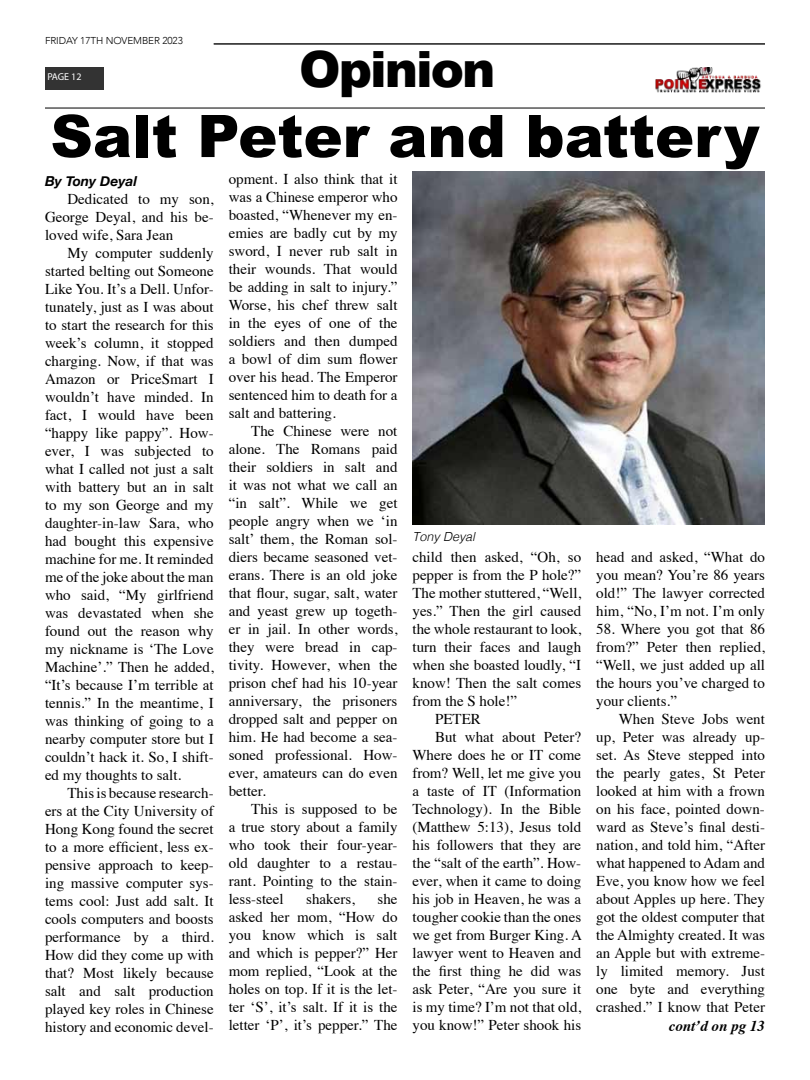
<style>
.page{position:relative;width:810px;height:1080px;background:#fff}
.page>*{position:absolute;margin:0;border:0;box-sizing:border-box;transform-origin:0 0}
.t1{font:900 58.75px "Arial";color:#000}
.t2{font:900 50px "Arial";letter-spacing:-.04em;color:#000}
.t3{font:15px/18px "Times";color:#000;text-align:justify}
.t4{font:italic 700 15px "Times";color:#000}
.t5{font:italic 700 13.75px "Helvetica Neue";color:#000}
.t6{font:italic 300 12.5px "Helvetica";color:#000}
.t7{font:300 10px "Avenir";letter-spacing:-.01em;color:#000}
.t8{font:10px "Myriad Pro";letter-spacing:-.005em;color:#fff}
</style>
<div class="page">
<div style="left:45px;top:67px;width:58px;height:22px;background:#333"></div>
<img style="left:656px;top:67px;width:105px;height:25px">
<hr style="left:45px;top:107px;width:720px;height:2px;background:#333">
<hr style="left:214px;top:43px;width:551px;height:2px;background:#333">
<img style="left:412px;top:172px;width:353px;height:352px">
<p class="t7" style="left:45px;top:34px;width:139px">FRIDAY 17TH NOVEMBER 2023</p>
<p class="t8" style="left:47px;top:71px;width:36px">PAGE 12</p>
<h2 class="t2" style="left:299px;top:33px;width:198px">Opinion</h2>
<h1 class="t1" style="left:50px;top:93px;width:711px">Salt Peter and battery</h1>
<p class="t5" style="left:45px;top:171px;width:93px">By Tony Deyal</p>
<p class="t3" style="left:45px;top:189px;width:170px;text-indent:22px">Dedicated to my son, George Deyal, and his be&shy;loved wife, Sara Jean</p>
<p class="t3" style="left:45px;top:243px;width:170px;text-indent:22px">My computer suddenly started belting out Someone Like You. It’s a Dell. Unfor&shy;tunately, just as I was about to start the research for this week’s column, it stopped charging. Now, if that was Amazon or PriceSmart I wouldn’t have minded. In fact, I would have been “happy like pappy”. How&shy;ever, I was subjected to what I called not just a salt with battery but an in salt to my son George and my daughter-in-law Sara, who had bought this expensive machine for me. It reminded me of the joke about the man who said, “My girlfriend was devastated when she found out the reason why my nickname is ‘The Love Machine’.” Then he added, “It’s because I’m terrible at tennis.” In the meantime, I was thinking of going to a nearby computer store but I couldn’t hack it. So, I shift&shy;ed my thoughts to salt.</p>
<p class="t3" style="left:45px;top:783px;width:170px;text-indent:22px">This is because research&shy;ers at the City University of Hong Kong found the secret to a more efficient, less ex&shy;pensive approach to keep&shy;ing massive computer sys&shy;tems cool: Just add salt. It cools computers and boosts performance by a third.<br>How did they come up with that? Most likely because salt and salt production played key roles in Chinese history and economic devel-</p>
<p class="t3" style="left:229px;top:169px;width:170px">opment. I also think that it was a Chinese emperor who boasted, “Whenever my en&shy;emies are badly cut by my sword, I never rub salt in their wounds. That would be adding in salt to injury.” Worse, his chef threw salt in the eyes of one of the soldiers and then dumped a bowl of dim sum flower over his head. The Emperor sentenced him to death for a salt and battering.</p>
<p class="t3" style="left:229px;top:421px;width:170px;text-indent:22px">The Chinese were not alone. The Romans paid their soldiers in salt and it was not what we call an “in salt”. While we get people angry when we ‘in salt’ them, the Roman sol&shy;diers became seasoned vet&shy;erans. There is an old joke that flour, sugar, salt, water and yeast grew up togeth&shy;er in jail. In other words, they were bread in cap&shy;tivity. However, when the prison chef had his 10-year anniversary, the prisoners dropped salt and pepper on him. He had become a sea&shy;soned professional. How&shy;ever, amateurs can do even better.</p>
<p class="t3" style="left:229px;top:799px;width:170px;text-indent:22px">This is supposed to be a true story about a family who took their four-year&shy;old daughter to a restau&shy;rant. Pointing to the stain&shy;less-steel</p>
<p class="t3" style="left:229px;top:889px;width:170px;text-indent:149px">she asked her mom, “How do you know which is salt and which is pepper?” Her mom replied, “Look at the holes on top. If it is the let&shy;ter ‘S’, it’s salt. If it is the letter ‘P’, it’s pepper.” The</p>
<p class="t3" style="left:306px;top:889px;width:50px">shakers,</p>
<p class="t6" style="left:412px;top:526px;width:64px">Tony Deyal</p>
<p class="t3" style="left:412px;top:547px;width:170px">child then asked, “Oh, so</p>
<p class="t3" style="left:412px;top:565px;width:170px">pepper is from the P hole?”</p>
<p class="t3" style="left:412px;top:583px;width:170px">The mother stuttered, “Well,</p>
<p class="t3" style="left:412px;top:601px;width:170px">yes.” Then the girl caused</p>
<p class="t3" style="left:412px;top:619px;width:170px">the whole restaurant to look,</p>
<p class="t3" style="left:412px;top:637px;width:170px">turn their faces and laugh</p>
<p class="t3" style="left:412px;top:655px;width:170px">when she boasted loudly, “I</p>
<p class="t3" style="left:412px;top:673px;width:170px">know! Then the salt comes</p>
<p class="t3" style="left:412px;top:691px;width:106px">from the S hole!”</p>
<p class="t3" style="left:435px;top:709px;width:47px">PETER</p>
<p class="t3" style="left:435px;top:727px;width:148px">But what about Peter?</p>
<p class="t3" style="left:412px;top:745px;width:170px">Where does he or IT come</p>
<p class="t3" style="left:412px;top:763px;width:170px">from? Well, let me give you</p>
<p class="t3" style="left:412px;top:781px;width:170px">a taste of IT (Information</p>
<p class="t3" style="left:412px;top:799px;width:170px">Technology). In the Bible</p>
<p class="t3" style="left:412px;top:817px;width:170px">(Matthew 5:13), Jesus told</p>
<p class="t3" style="left:412px;top:835px;width:170px">his followers that they are</p>
<p class="t3" style="left:412px;top:853px;width:170px">the “salt of the earth”. How-</p>
<p class="t3" style="left:412px;top:871px;width:170px">ever, when it came to doing</p>
<p class="t3" style="left:412px;top:889px;width:170px">his job in Heaven, he was a</p>
<p class="t3" style="left:412px;top:907px;width:170px">tougher cookie than the ones</p>
<p class="t3" style="left:412px;top:925px;width:171px">we get from Burger King. A</p>
<p class="t3" style="left:412px;top:943px;width:170px">lawyer went to Heaven and</p>
<p class="t3" style="left:412px;top:961px;width:170px">the first thing he did was</p>
<p class="t3" style="left:412px;top:979px;width:170px">ask Peter, “Are you sure it</p>
<p class="t3" style="left:412px;top:997px;width:170px">is my time? I’m not that old,</p>
<p class="t3" style="left:412px;top:1015px;width:170px">you know!” Peter shook his</p>
<p class="t3" style="left:596px;top:547px;width:170px">head and asked, “What do you mean? You’re 86 years old!” The lawyer corrected him, “No, I’m not. I’m only</p>
<p class="t3" style="left:596px;top:619px;width:170px">58. Where you got that 86 from?” Peter then replied, “Well, we just added up all the hours you’ve charged to your clients.”</p>
<p class="t3" style="left:596px;top:709px;width:170px;text-indent:22px">When Steve Jobs went up, Peter was already up&shy;set. As Steve stepped into the pearly gates, St Peter looked at him with a frown on his face, pointed down&shy;ward as Steve’s final desti&shy;nation, and told him, “After what happened to Adam and Eve, you know how we feel about Apples up here. They got the oldest computer that the Almighty created. It was an Apple but with extreme&shy;ly limited memory. Just one byte and everything crashed.” I know that Peter</p>
<p class="t4" style="left:669px;top:1012px;width:98px">cont’d on pg 13</p>
</div>
